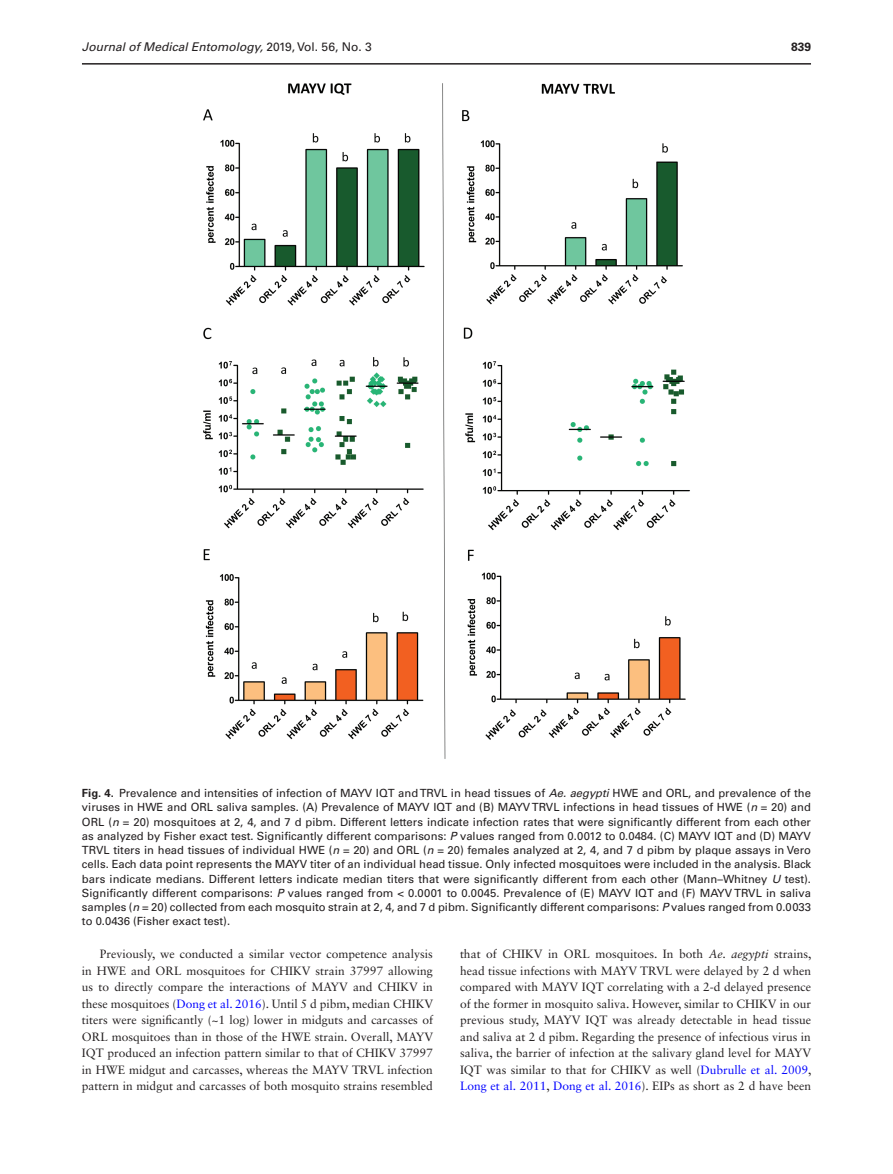
<style>
.page{position:relative;width:893px;height:1174px;background:#fff}
.page>*{position:absolute;margin:0;border:0;box-sizing:border-box;transform-origin:0 0}
.t1{font:12px/16.5px "Sabon LT Std";color:#231f20;text-align:justify}
.t2{font:italic 12px "Univers LT Std";color:#231f20}
.t3{font:700 12px "Univers LT Std";color:#231f20}
.t4{font:11.25px/14.2px "Univers LT Std";color:#231f20;text-align:justify}
.s1{font-style:normal}
.s2{font-weight:700}
.s3{font-style:italic}
.s4{color:#00f}
</style>
<div class="page">
<hr style="left:82px;top:63px;width:729px;height:2px;background:#231f20">
<img style="left:203px;top:83px;width:487px;height:676px">
<p class="t2" style="left:82px;top:40px;width:291px">Journal of Medical Entomology, <span class="s1">2019, Vol. 56, No. 3</span></p>
<p class="t3" style="left:791px;top:40px;width:22px">839</p>
<p class="t4" style="left:82px;top:786px;width:731px"><span class="s2">Fig. 4.</span> Prevalence and intensities of infection of MAYV IQT and TRVL in head tissues of <span class="s3">Ae. aegypti</span> HWE and ORL, and prevalence of the viruses in HWE and ORL saliva samples. (A) Prevalence of MAYV IQT and (B) MAYV TRVL infections in head tissues of HWE (<span class="s3">n</span> = 20) and ORL (<span class="s3">n</span> = 20) mosquitoes at 2, 4, and 7 d pibm. Different letters indicate infection rates that were significantly different from each other as analyzed by Fisher exact test. Significantly different comparisons: <span class="s3">P</span> values ranged from 0.0012 to 0.0484. (C) MAYV IQT and (D) MAYV TRVL titers in head tissues of individual HWE (<span class="s3">n</span> = 20) and ORL (<span class="s3">n</span> = 20) females analyzed at 2, 4, and 7 d pibm by plaque assays in Vero cells. Each data point represents the MAYV titer of an individual head tissue. Only infected mosquitoes were included in the analysis. Black bars indicate medians. Different letters indicate median titers that were significantly different from each other (Mann–Whitney <span class="s3">U</span> test).<br>Significantly different comparisons: <span class="s3">P</span> values ranged from &lt; 0.0001 to 0.0045. Prevalence of (E) MAYV IQT and (F) MAYV TRVL in saliva samples (<span class="s3">n</span> = 20) collected from each mosquito strain at 2, 4, and 7 d pibm. Significantly different comparisons: <span class="s3">P</span> values ranged from 0.0033 to 0.0436 (Fisher exact test).</p>
<p class="t1" style="left:82px;top:945px;width:353px;text-indent:18px">Previously, we conducted a similar vector competence analysis in HWE and ORL mosquitoes for CHIKV strain 37997 allowing us to directly compare the interactions of MAYV and CHIKV in these mosquitoes (<span class="s4">Dong et al. 2016</span>). Until 5 d pibm, median CHIKV titers were significantly (~1 log) lower in midguts and carcasses of ORL mosquitoes than in those of the HWE strain. Overall, MAYV IQT produced an infection pattern similar to that of CHIKV 37997 in HWE midgut and carcasses, whereas the MAYV TRVL infection pattern in midgut and carcasses of both mosquito strains resembled</p>
<p class="t1" style="left:460px;top:945px;width:353px">that of CHIKV in ORL mosquitoes. In both <span class="s3">Ae. aegypti</span> strains, head tissue infections with MAYV TRVL were delayed by 2 d when compared with MAYV IQT correlating with a 2-d delayed presence of the former in mosquito saliva. However, similar to CHIKV in our previous study, MAYV IQT was already detectable in head tissue and saliva at 2 d pibm. Regarding the presence of infectious virus in saliva, the barrier of infection at the salivary gland level for MAYV IQT was similar to that for CHIKV as well (<span class="s4">Dubrulle et al. 2009</span>, <span class="s4">Long et al. 2011</span>, <span class="s4">Dong et al. 2016</span>). EIPs as short as 2 d have been</p>
</div>
